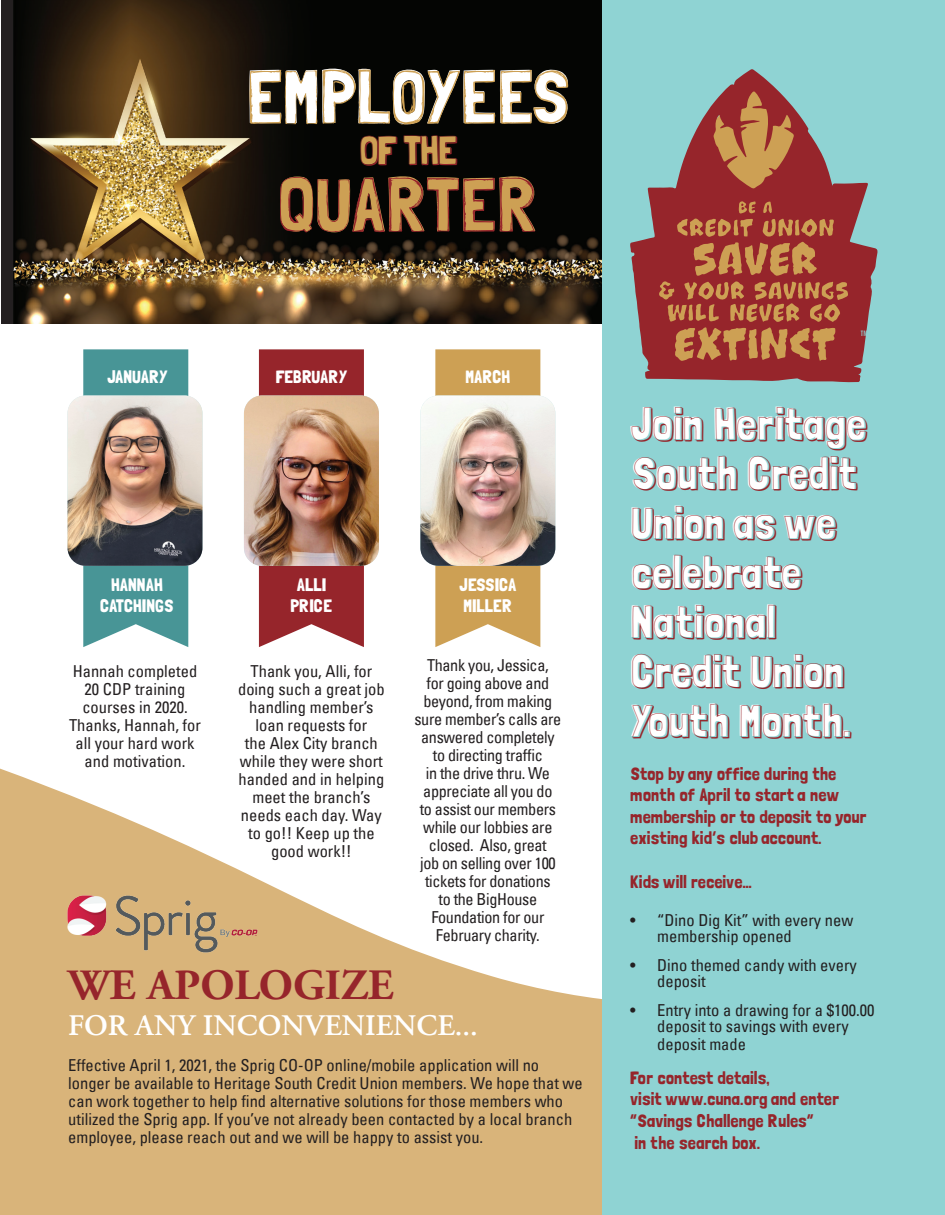
<style>
.page{position:relative;width:945px;height:1215px;background:#fff}
.page>*{position:absolute;margin:0;border:0;box-sizing:border-box;transform-origin:0 0}
.t1{font:76.5px "Londrina Solid";color:#fff}
.t2{font:76.5px "Londrina Solid";color:#cda054}
.t3{font:45px/49.5px "Londrina Shadow";color:#96252b}
.t4{font:43.5px "Adobe Garamond Bold Os F";color:#96252b}
.t5{font:39.75px "Londrina Solid";color:#cda054}
.t6{font:600 30px "Adobe Garamond LT";color:#fff}
.t7{font:18px/21.6px "Londrina Solid";color:#96252b}
.t8{font:18px/21.6px "Londrina Solid";color:#fff;text-align:center}
.t9{font:condensed 16.5px/18px "Univers LT";color:#231f20}
.t10{font:condensed 16.5px/18px "Univers LT";letter-spacing:-.02em;color:#231f20;text-align:center}
.t11{font:700 extra-condensed 7.5px "News Gothic BT";color:#8fd3d3}
</style>
<div class="page">
<div style="left:1px;top:0;width:603px;height:323px;background:#231f20"></div>
<img style="left:14px;top:0;width:588px;height:323px">
<svg style="left:0;top:768px;width:602px;height:447px;fill:#d9b47a"></svg>
<div style="left:602px;top:0;width:343px;height:1215px;background:#8fd3d3"></div>
<svg style="left:83px;top:349px;width:105px;height:298px;background:#5ba0a0"></svg>
<img style="left:68px;top:396px;width:134px;height:170px">
<svg style="left:259px;top:349px;width:105px;height:298px;background:#9f393f"></svg>
<img style="left:244px;top:396px;width:135px;height:170px">
<svg style="left:435px;top:349px;width:105px;height:298px;background:#d2aa66"></svg>
<img style="left:420px;top:396px;width:135px;height:170px">
<img style="left:67px;top:895px;width:191px;height:58px">
<svg style="left:630px;top:69px;width:248px;height:313px;fill:#96252b"></svg>
<svg style="left:801px;top:254px;width:6px;height:8px"></svg>
<svg style="left:728px;top:252px;width:6px;height:13px"></svg>
<svg style="left:829px;top:310px;width:6px;height:8px"></svg>
<svg style="left:704px;top:288px;width:5px;height:8px"></svg>
<svg style="left:694px;top:225px;width:5px;height:4px"></svg>
<svg style="left:807px;top:224px;width:5px;height:9px"></svg>
<svg style="left:735px;top:288px;width:5px;height:4px"></svg>
<svg style="left:791px;top:310px;width:3px;height:4px"></svg>
<svg style="left:722px;top:225px;width:5px;height:7px"></svg>
<svg style="left:773px;top:287px;width:4px;height:7px"></svg>
<svg style="left:741px;top:203px;width:3px;height:7px"></svg>
<p class="t8" style="left:107px;top:365px;width:62px">JANUARY</p>
<h1 class="t1" style="left:247px;top:52px;width:325px">EMPLOYEES</h1>
<h3 class="t5" style="left:360px;top:126px;width:99px">OF THE</h3>
<h1 class="t2" style="left:278px;top:160px;width:263px">QUARTER</h1>
<p class="t8" style="left:276px;top:365px;width:73px">FEBRUARY</p>
<p class="t8" style="left:465px;top:365px;width:47px">MARCH</p>
<p class="t8" style="left:100px;top:573px;width:75px">HANNAH<br>CATCHINGS</p>
<p class="t8" style="left:291px;top:573px;width:43px">ALLI<br>PRICE</p>
<p class="t8" style="left:460px;top:573px;width:58px;text-align:left">JESSICA<br>MILLER</p>
<p class="t9" style="left:69px;top:662px;width:133px;text-align:center">Hannah completed<br>20 CDP training courses in 2020.<br>Thanks, Hannah, for all your hard work and motivation.</p>
<p class="t9" style="left:238px;top:662px;width:148px;text-align:center">Thank you, Alli, for doing such a great job handling member’s loan requests for<br>the Alex City branch while they were short handed and in helping meet the branch’s needs each day. Way to go!! Keep up the good work!!</p>
<p class="t10" style="left:414px;top:656px;width:148px">Thank you, Jessica,<br>for going above and beyond, from making sure member’s calls are answered completely to directing traffic<br>in the drive thru. We appreciate all you do<br>to assist our members while our lobbies are closed. Also, great<br>job on selling over 100 tickets for donations<br>to the BigHouse<br>Foundation for our<br>February charity.</p>
<h3 class="t4" style="left:68px;top:961px;width:327px">WE APOLOGIZE</h3>
<h3 class="t6" style="left:68px;top:1009px;width:411px">FOR ANY INCONVENIENCE...</h3>
<p class="t9" style="left:68px;top:1056px;width:516px">Effective April 1, 2021, the Sprig CO-OP online/mobile application will no longer be available to Heritage South Credit Union members. We hope that we can work together to help find alternative solutions for those members who utilized the Sprig app. If you’ve not already been contacted by a local branch employee, please reach out and we will be happy to assist you.</p>
<p class="t11" style="left:861px;top:328px;width:8px">TM</p>
<h2 class="t3" style="left:632px;top:399px;width:237px">Join Heritage<br>South Credit<br>Union as we celebrate<br>National<br>Credit Union<br>Youth Month.</h2>
<p class="t7" style="left:630px;top:762px;width:238px">Stop by any office during the month of April to start a new membership or to deposit to your existing kid’s club account.</p>
<p class="t7" style="left:630px;top:870px;width:123px">Kids will receive…</p>
<p class="t9" style="left:657px;top:911px;width:198px;line-height:16.5px;text-indent:-27px">• “Dino Dig Kit” with every new membership opened</p>
<p class="t9" style="left:657px;top:956px;width:201px;line-height:16.5px;text-indent:-27px">• Dino themed candy with every deposit</p>
<p class="t9" style="left:657px;top:1001px;width:219px;line-height:17.1px;text-indent:-27px">• Entry into a drawing for a $100.00 deposit to savings with every deposit made</p>
<p class="t7" style="left:630px;top:1066px;width:210px">For contest details,<br>visit www.cuna.org and enter “Savings Challenge Rules”<br>in the search box.</p>
</div>
